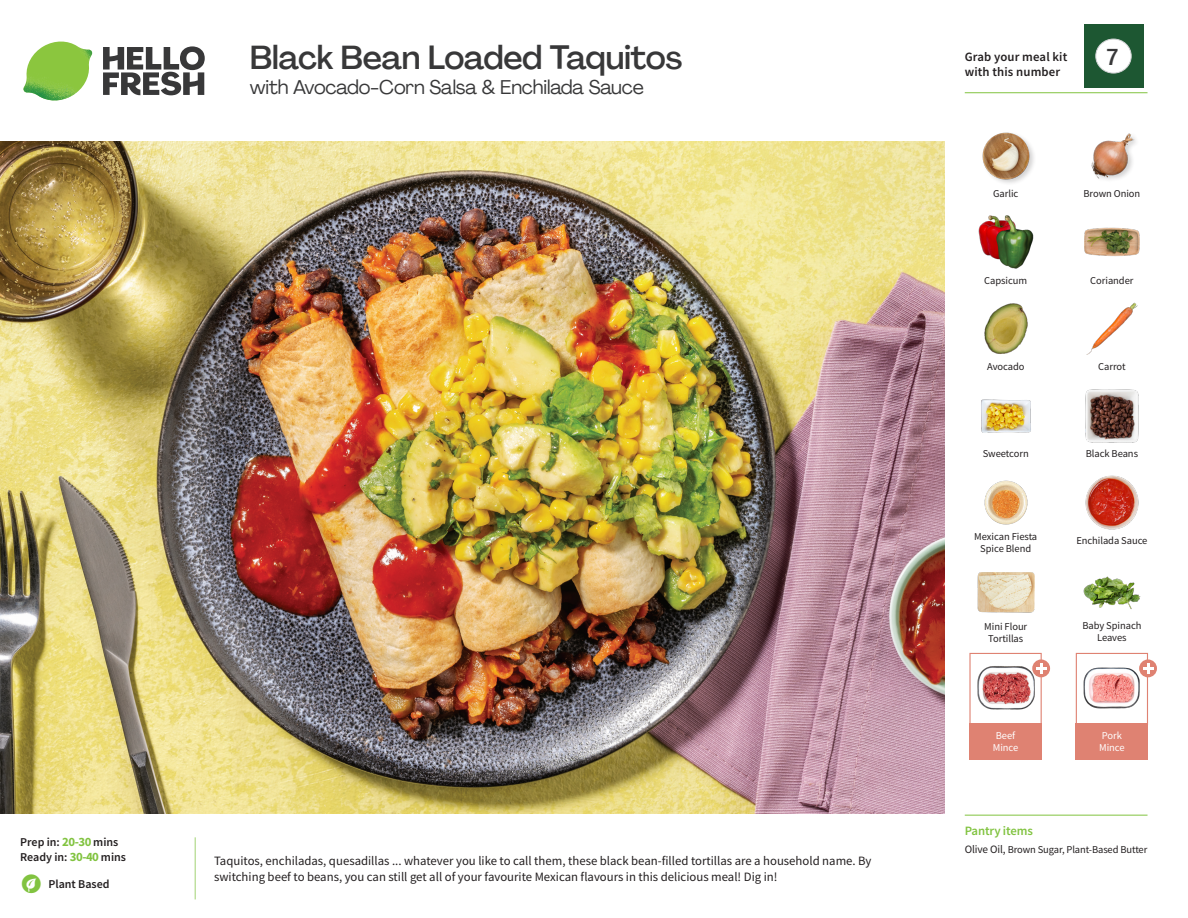
<style>
.page{position:relative;width:1188px;height:918px;background:#fff}
.page>*{position:absolute;margin:0;border:0;box-sizing:border-box;transform-origin:0 0}
._15_Titel_UK{font:500 33px "Agrandir";letter-spacing:-.015em;color:#383839}
._002_Label_Nr{font:500 22.8px "Agrandir";color:#383839;scale:.94 1}
._15_Titel_UK-2{font:19.5px "Agrandir";letter-spacing:-.01em;color:#383839}
.Step_6_Text_AU{font:12.75px/16.5px "Source Sans Pro";color:#231f20}
.t1{font:600 12.75px/15px "Source Sans Pro";letter-spacing:.01em;color:#231f20}
._04_Headers_Front{font:600 12.75px "Source Sans Pro";letter-spacing:-.01em;color:#81c340}
._04_Intro{font:600 12px "Source Sans Pro";color:#231f20}
._18_FRONT_ingredients{font:10.5px/12px "Source Sans Pro";letter-spacing:-.005em;color:#231f20;text-align:center}
._05_Pantry{font:10.5px "Source Sans Pro";letter-spacing:-.01em;color:#231f20}
._18_FRONT_ingredients-2{font:10.5px/12px "Source Sans Pro";letter-spacing:-.005em;color:#fff}
.s1{font-weight:700;font-size:12.75px;color:#81c340}
.s2{font-size:11.25px}
</style>
<div class="page">
<svg style="left:103px;top:46px;width:102px;height:49px"></svg>
<img style="left:23px;top:42px;width:69px;height:59px">
<img style="left:0;top:142px;width:945px;height:672px">
<div style="left:1076px;top:653px;width:72px;height:72px;border:1px solid #df8272"></div>
<div style="left:1076px;top:723px;width:72px;height:37px;background:#df8272"></div>
<div style="left:969px;top:723px;width:73px;height:37px;background:#df8272"></div>
<img style="left:1084px;top:667px;width:55px;height:42px">
<div style="left:969px;top:653px;width:73px;height:72px;border:1px solid #df8272"></div>
<img style="left:977px;top:666px;width:57px;height:44px">
<div style="left:1032px;top:659px;width:18px;height:18px;background:#df8272;border-radius:50%"></div>
<svg style="left:1036px;top:663px;width:10px;height:11px"></svg>
<div style="left:1139px;top:659px;width:18px;height:18px;background:#df8272;border-radius:50%"></div>
<svg style="left:1143px;top:663px;width:10px;height:11px"></svg>
<img style="left:1086px;top:302px;width:52px;height:53px">
<img style="left:1085px;top:389px;width:54px;height:54px">
<img style="left:981px;top:399px;width:50px;height:34px">
<img style="left:984px;top:480px;width:44px;height:45px">
<img style="left:1083px;top:576px;width:58px;height:33px">
<img style="left:977px;top:572px;width:57px;height:41px">
<img style="left:984px;top:303px;width:44px;height:51px">
<img style="left:978px;top:215px;width:56px;height:54px">
<img style="left:1084px;top:227px;width:56px;height:30px">
<img style="left:982px;top:132px;width:52px;height:51px">
<img style="left:1091px;top:133px;width:45px;height:47px">
<img style="left:1085px;top:475px;width:54px;height:55px">
<hr style="left:965px;top:815px;width:183px;height:1px;background:#81c340">
<hr style="left:965px;top:92px;width:183px;height:1px;background:#81c340">
<div style="left:1084px;top:24px;width:59px;height:64px;background:#1d5732"></div>
<div style="left:1096px;top:39px;width:35px;height:34px;background:#fff;border-radius:50%"></div>
<div style="left:1096px;top:39px;width:35px;height:34px;border:1px solid #d1d2d4;border-radius:50%"></div>
<p class="_15_Titel_UK" style="left:250px;top:37px;width:434px">Black Bean Loaded Taquitos</p>
<p class="_15_Titel_UK-2" style="left:250px;top:75px;width:396px">with Avocado-Corn Salsa &amp; Enchilada Sauce</p>
<p class="_04_Intro" style="left:20px;top:834px;width:100px">Prep in: <span class="s1">20-30</span> mins</p>
<p class="_04_Intro" style="left:20px;top:849px;width:107px">Ready in: <span class="s1">30-40</span> mins</p>
<p class="_04_Intro" style="left:48px;top:876px;width:63px">Plant Based</p>
<p class="Step_6_Text_AU" style="left:214px;top:852px;width:659px">Taquitos, enchiladas, quesadillas ... whatever you like to call them, these black bean-filled tortillas are a household name. By switching beef to beans, you can still get all of your favourite Mexican flavours in this delicious meal! Dig in!</p>
<p class="t1" style="left:965px;top:49px;width:104px">Grab your meal kit with this number</p>
<p class="_002_Label_Nr" style="left:1107px;top:43px;width:13px">7</p>
<p class="_18_FRONT_ingredients" style="left:993px;top:188px;width:27px">Garlic</p>
<p class="_18_FRONT_ingredients" style="left:1083px;top:188px;width:58px">Brown Onion</p>
<p class="_18_FRONT_ingredients" style="left:984px;top:274px;width:44px">Capsicum</p>
<p class="_18_FRONT_ingredients" style="left:1090px;top:274px;width:45px">Coriander</p>
<p class="_18_FRONT_ingredients" style="left:987px;top:360px;width:39px">Avocado</p>
<p class="_18_FRONT_ingredients" style="left:1098px;top:360px;width:29px">Carrot</p>
<p class="_18_FRONT_ingredients" style="left:983px;top:448px;width:48px">Sweetcorn</p>
<p class="_18_FRONT_ingredients" style="left:1086px;top:448px;width:54px">Black Beans</p>
<p class="_18_FRONT_ingredients" style="left:974px;top:531px;width:64px">Mexican Fiesta</p>
<p class="_18_FRONT_ingredients" style="left:1076px;top:534px;width:73px">Enchilada Sauce</p>
<p class="_18_FRONT_ingredients" style="left:980px;top:543px;width:52px">Spice Blend</p>
<p class="_18_FRONT_ingredients" style="left:984px;top:620px;width:45px">Mini Flour<br>Tortillas</p>
<p class="_18_FRONT_ingredients-2" style="left:993px;top:729px;width:27px">Beef<br>Mince</p>
<p class="_18_FRONT_ingredients" style="left:1082px;top:619px;width:61px">Baby Spinach<br>Leaves</p>
<p class="_18_FRONT_ingredients-2" style="left:1099px;top:729px;width:27px">Pork<br>Mince</p>
<p class="_04_Headers_Front" style="left:965px;top:822px;width:70px">Pantry items</p>
<p class="_05_Pantry" style="left:965px;top:843px;width:184px"><span class="s2">Olive Oil,</span> Brown Sugar, Plant-Based Butter</p>
</div>
